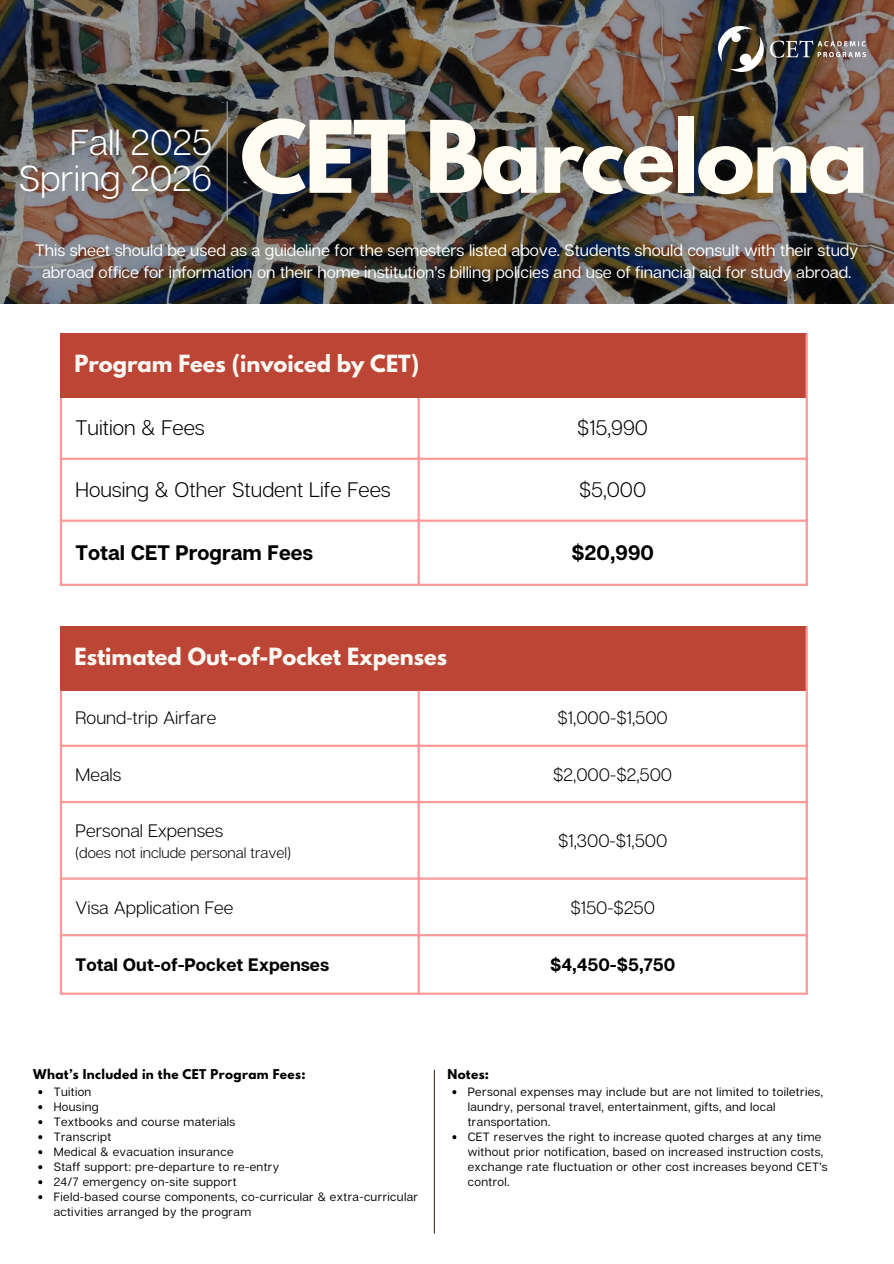
<style>
.page{position:relative;width:894px;height:1264px;background:#fff}
.page>*{position:absolute;margin:0;border:0;box-sizing:border-box;transform-origin:0 0}
.t1{font:700 88.5px "League Spartan";letter-spacing:-.03em;color:#fffcf1}
.t2{font:300 36px/36px "Articulat CF";color:#fff;text-align:right}
.t3{font:700 21px "League Spartan";color:#f9f8f3}
.t4{font:300 21px "Articulat CF";color:#000}
.t5{font:700 21px "Articulat CF";color:#000}
.t6{font:300 18px "Articulat CF";color:#000}
.t7{font:700 18px "Articulat CF";color:#000}
.t8{font:16.5px/22.5px "Articulat CF";color:#fff;text-align:center}
.t9{font:300 15px "Articulat CF";color:#000}
.t10{font:12px/15px "Articulat CF";letter-spacing:.03em;color:#000}
.t11{font:700 12px "League Spartan";letter-spacing:.03em;color:#000}
</style>
<div class="page">
<hr style="left:434px;top:1069px;width:1px;height:164px;background:#453e22">
<div style="left:61px;top:334px;width:745px;height:64px;background:#bd4536"></div>
<hr style="left:60px;top:398px;width:2px;height:185px;background:#f99">
<hr style="left:417px;top:398px;width:2px;height:185px;background:#f99">
<hr style="left:805px;top:334px;width:2px;height:249px;background:#f99">
<hr style="left:60px;top:457px;width:747px;height:3px;background:#f99">
<hr style="left:60px;top:519px;width:747px;height:3px;background:#f99">
<hr style="left:60px;top:583px;width:747px;height:3px;background:#f99">
<div style="left:61px;top:626px;width:745px;height:65px;background:#bd4536"></div>
<hr style="left:60px;top:690px;width:2px;height:302px;background:#f99">
<hr style="left:417px;top:690px;width:2px;height:302px;background:#f99">
<hr style="left:805px;top:626px;width:2px;height:366px;background:#f99">
<hr style="left:60px;top:744px;width:747px;height:3px;background:#f99">
<hr style="left:60px;top:801px;width:747px;height:2px;background:#f99">
<hr style="left:60px;top:877px;width:747px;height:2px;background:#f99">
<hr style="left:60px;top:934px;width:747px;height:2px;background:#f99">
<hr style="left:60px;top:992px;width:747px;height:2px;background:#f99">
<img style="left:0;top:0;width:893px;height:303px">
<img style="left:718px;top:26px;width:147px;height:45px">
<svg style="left:38px;top:1090px;width:4px;height:4px"></svg>
<svg style="left:38px;top:1105px;width:4px;height:4px"></svg>
<svg style="left:38px;top:1120px;width:4px;height:4px"></svg>
<svg style="left:38px;top:1135px;width:4px;height:4px"></svg>
<svg style="left:38px;top:1150px;width:4px;height:4px"></svg>
<svg style="left:38px;top:1165px;width:4px;height:4px"></svg>
<svg style="left:38px;top:1180px;width:4px;height:4px"></svg>
<svg style="left:38px;top:1195px;width:4px;height:4px"></svg>
<svg style="left:452px;top:1090px;width:4px;height:4px"></svg>
<svg style="left:452px;top:1135px;width:4px;height:4px"></svg>
<p class="t2" style="left:19px;top:124px;width:195px">Fall 2025<br>Spring 2026</p>
<p class="t1" style="left:240px;top:113px;width:629px">CET Barcelona</p>
<p class="t8" style="left:35px;top:238px;width:824px">This sheet should be used as a guideline for the semesters listed above. Students should consult with their study abroad office for information on their home institution’s billing policies and use of financial aid for study abroad.</p>
<p class="t3" style="left:74px;top:353px;width:346px">Program Fees (invoiced by CET)</p>
<p class="t4" style="left:76px;top:414px;width:131px">Tuition &amp; Fees</p>
<h2 class="t4" style="left:577px;top:414px;width:72px">$15,990</h2>
<p class="t4" style="left:76px;top:476px;width:316px">Housing &amp; Other Student Life Fees</p>
<h1 class="t4" style="left:579px;top:476px;width:69px">$5,000</h1>
<h3 class="t5" style="left:76px;top:539px;width:239px">Total CET Program Fees</h3>
<p class="t5" style="left:571px;top:539px;width:84px">$20,990</p>
<p class="t3" style="left:74px;top:646px;width:374px">Estimated Out-of-Pocket Expenses</p>
<p class="t6" style="left:76px;top:706px;width:142px">Round-trip Airfare</p>
<p class="t6" style="left:557px;top:706px;width:112px">$1,000-$1,500</p>
<p class="t6" style="left:76px;top:763px;width:47px">Meals</p>
<p class="t6" style="left:553px;top:763px;width:120px">$2,000-$2,500</p>
<p class="t6" style="left:76px;top:819px;width:149px">Personal Expenses</p>
<p class="t9" style="left:76px;top:843px;width:216px">(does not include personal travel)</p>
<p class="t6" style="left:558px;top:829px;width:111px">$1,300-$1,500</p>
<p class="t6" style="left:76px;top:895px;width:159px">Visa Application Fee</p>
<p class="t6" style="left:570px;top:895px;width:86px">$150-$250</p>
<p class="t7" style="left:76px;top:953px;width:255px">Total Out-of-Pocket Expenses</p>
<p class="t7" style="left:550px;top:953px;width:127px">$4,450-$5,750</p>
<p class="t11" style="left:33px;top:1068px;width:274px">What’s Included in the CET Program Fees:</p>
<p class="t10" style="left:54px;top:1084px;width:39px">Tuition</p>
<p class="t10" style="left:54px;top:1099px;width:47px">Housing</p>
<h4 class="t10" style="left:54px;top:1114px;width:183px">Textbooks and course materials</h4>
<p class="t10" style="left:54px;top:1129px;width:59px">Transcript</p>
<p class="t10" style="left:54px;top:1144px;width:181px">Medical &amp; evacuation insurance</p>
<p class="t10" style="left:54px;top:1159px;width:227px">Staff support: pre-departure to re-entry</p>
<p class="t10" style="left:54px;top:1174px;width:184px">24/7 emergency on-site support</p>
<p class="t10" style="left:54px;top:1189px;width:366px">Field-based course components, co-curricular &amp; extra-curricular activities arranged by the program</p>
<p class="t11" style="left:447px;top:1068px;width:43px">Notes:</p>
<p class="t10" style="left:467px;top:1084px;width:357px">Personal expenses may include but are not limited to toiletries, laundry, personal travel, entertainment, gifts, and local transportation.</p>
<p class="t10" style="left:467px;top:1129px;width:361px">CET reserves the right to increase quoted charges at any time without prior notification, based on increased instruction costs, exchange rate fluctuation or other cost increases beyond CET’s control.</p>
</div>
